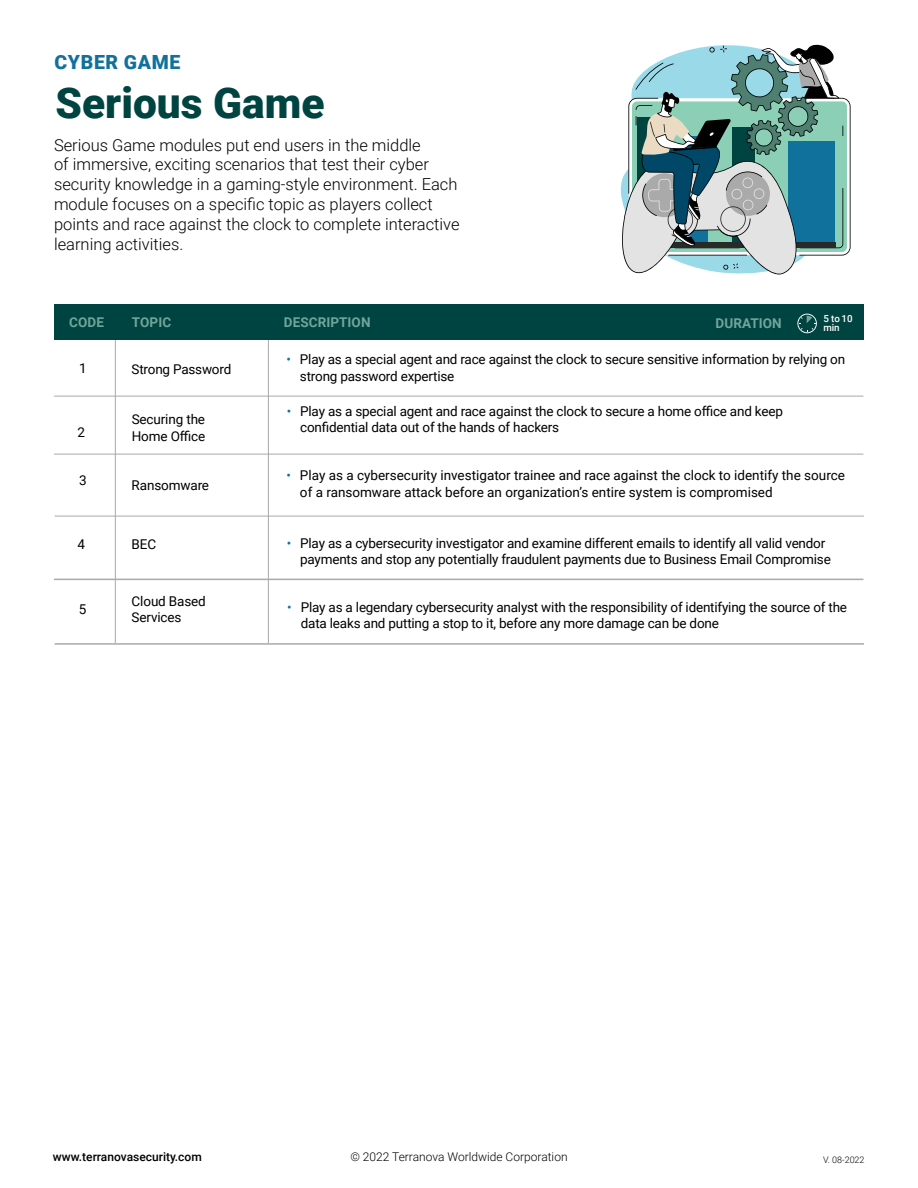
<style>
.page{position:relative;width:918px;height:1188px;background:#fff}
.page>*{position:absolute;margin:0;border:0;box-sizing:border-box;transform-origin:0 0}
.t1{font:900 42.45px "Roboto";color:#004442}
.t2{font:900 19.5px "Roboto";letter-spacing:.035em;color:#11719c}
.t3{font:300 16.5px/19.8px "Roboto";color:#000}
.t4{font:13.5px/16.2px "Roboto";letter-spacing:-.015em;color:#000}
.t5{font:700 13.5px "Roboto";letter-spacing:.005em;color:#70a59a}
.t6{font:300 12px "Roboto";color:#000}
.t7{font:500 12px "Roboto";color:#000}
.t8{font:500 9.75px/9px "Roboto";color:#fff}
.t9{font:300 9px "Roboto";color:#000}
.s1{color:#11719c}
</style>
<div class="page">
<hr style="left:115px;top:338px;width:1px;height:305px;background:#a9a9a9">
<hr style="left:268px;top:338px;width:1px;height:305px;background:#a9a9a9">
<hr style="left:54px;top:396px;width:809px;height:1px;background:#a9a9a9">
<div style="left:54px;top:304px;width:810px;height:36px;background:#004442"></div>
<svg style="left:620px;top:44px;width:231px;height:231px"></svg>
<svg style="left:797px;top:314px;width:20px;height:19px"></svg>
<hr style="left:54px;top:579px;width:809px;height:1px;background:#a9a9a9">
<hr style="left:55px;top:516px;width:809px;height:1px;background:#a9a9a9">
<hr style="left:54px;top:454px;width:809px;height:1px;background:#a9a9a9">
<hr style="left:55px;top:643px;width:809px;height:2px;background:#a9a9a9">
<h2 class="t2" style="left:54px;top:48px;width:128px">CYBER GAME</h2>
<h1 class="t1" style="left:56px;top:74px;width:270px">Serious Game</h1>
<p class="t3" style="left:54px;top:134px;width:407px">Serious Game modules put end users in the middle<br>of immersive, exciting scenarios that test their cyber security knowledge in a gaming-style environment. Each module focuses on a specific topic as players collect points and race against the clock to complete interactive learning activities.</p>
<p class="t5" style="left:716px;top:314px;width:68px">DURATION</p>
<p class="t8" style="left:823px;top:314px;width:31px">5 to 10 min</p>
<p class="t5" style="left:69px;top:312px;width:36px">CODE</p>
<p class="t5" style="left:132px;top:312px;width:41px">TOPIC</p>
<p class="t5" style="left:284px;top:312px;width:88px">DESCRIPTION</p>
<p class="t4" style="left:79px;top:360px;width:9px">1</p>
<p class="t4" style="left:132px;top:361px;width:101px">Strong Password</p>
<p class="t4" style="left:300px;top:351px;width:547px;text-indent:-14px"><span class="s1">•</span> Play as a special agent and race against the clock to secure sensitive information by relying on strong password expertise</p>
<p class="t4" style="left:78px;top:424px;width:9px">2</p>
<p class="t4" style="left:132px;top:411px;width:75px">Securing the<br>Home Office</p>
<p class="t4" style="left:300px;top:403px;width:484px;text-indent:-14px"><span class="s1">•</span> Play as a special agent and race against the clock to secure a home office and keep confidential data out of the hands of hackers</p>
<p class="t4" style="left:132px;top:477px;width:79px">Ransomware</p>
<p class="t4" style="left:300px;top:467px;width:546px;text-indent:-14px"><span class="s1">•</span> Play as a cybersecurity investigator trainee and race against the clock to identify the source of a ransomware attack before an organization’s entire system is compromised</p>
<p class="t4" style="left:132px;top:536px;width:26px">BEC</p>
<p class="t4" style="left:79px;top:472px;width:9px">3</p>
<p class="t4" style="left:78px;top:536px;width:9px">4</p>
<p class="t4" style="left:300px;top:534px;width:532px;text-indent:-14px"><span class="s1">•</span> Play as a cybersecurity investigator and examine different emails to identify all valid vendor payments and stop any potentially fraudulent payments due to Business Email Compromise</p>
<p class="t4" style="left:132px;top:592px;width:76px">Cloud Based<br>Services</p>
<p class="t4" style="left:79px;top:600px;width:9px">5</p>
<p class="t4" style="left:301px;top:599px;width:548px;text-indent:-14px"><span class="s1">•</span> Play as a legendary cybersecurity analyst with the responsibility of identifying the source of the data leaks and putting a stop to it, before any more damage can be done</p>
<p class="t7" style="left:53px;top:1149px;width:150px">www.terranovasecurity.com</p>
<p class="t6" style="left:350px;top:1149px;width:219px">© 2022 Terranova Worldwide Corporation</p>
<p class="t9" style="left:823px;top:1153px;width:43px">V. 08-2022</p>
</div>
